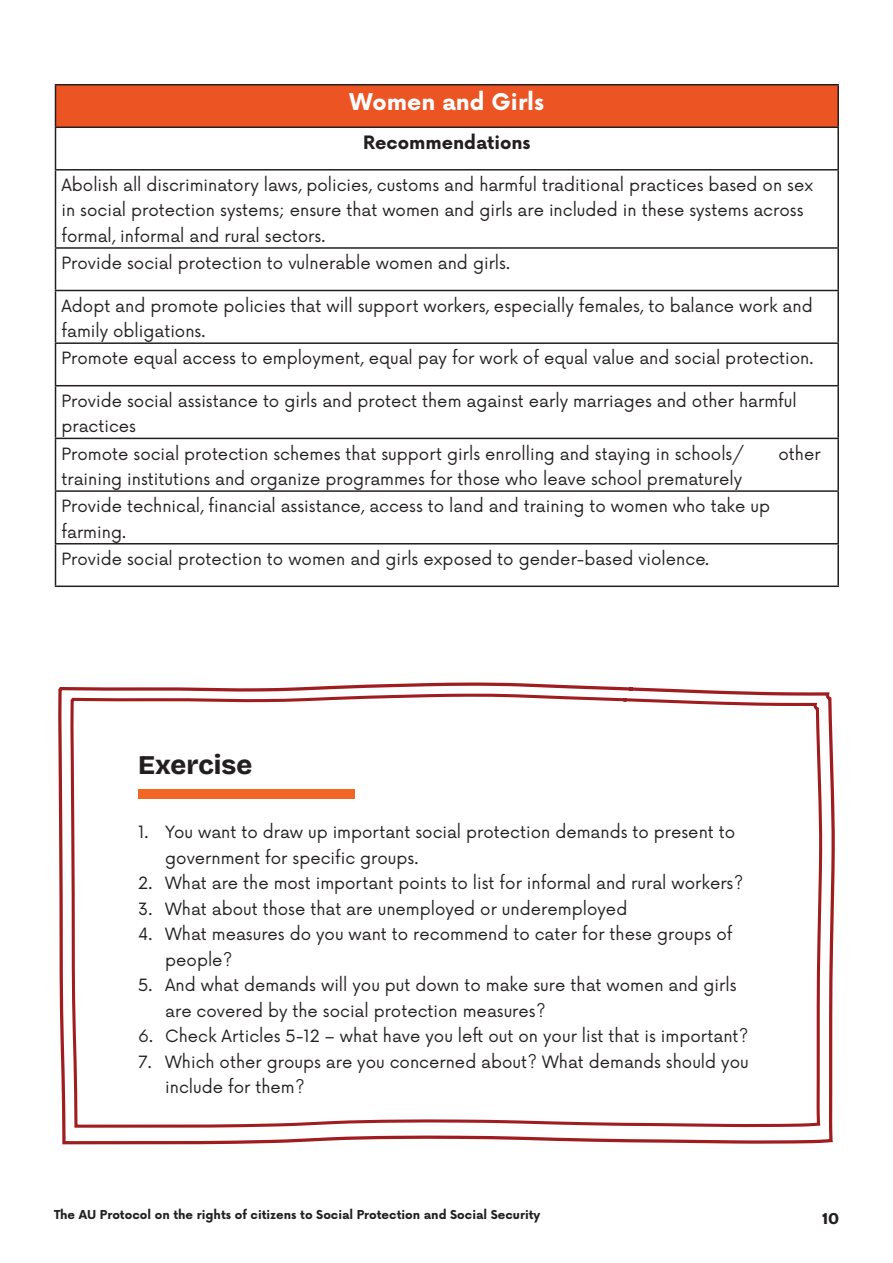
<style>
.page{position:relative;width:893px;height:1263px;background:#fff}
.page>*{position:absolute;margin:0;border:0;box-sizing:border-box;transform-origin:0 0}
.t1{font:800 27px "Bricolage Grotesque";color:#231f20}
.t2{font:700 22.5px "Now Alt";color:#fff}
.t3{font:700 18px "Now Alt";color:#231f20}
.t4{font:16.5px/25.5px "Now Alt";color:#231f20}
.t5{font:800 16.5px "Bricolage Grotesque";color:#231f20}
.t6{font:700 12px "Now Alt";color:#231f20}
</style>
<div class="page">
<div style="left:56px;top:85px;width:782px;height:42px;background:#ed5423"></div>
<hr style="left:55px;top:84px;width:784px;height:1px;background:#231f20">
<hr style="left:55px;top:85px;width:1px;height:41px;background:#231f20">
<hr style="left:837px;top:85px;width:2px;height:41px;background:#231f20">
<hr style="left:55px;top:126px;width:784px;height:2px;background:#231f20">
<hr style="left:55px;top:128px;width:1px;height:41px;background:#231f20">
<hr style="left:837px;top:128px;width:2px;height:41px;background:#231f20">
<hr style="left:55px;top:169px;width:784px;height:2px;background:#231f20">
<hr style="left:55px;top:171px;width:1px;height:76px;background:#231f20">
<hr style="left:837px;top:171px;width:2px;height:76px;background:#231f20">
<hr style="left:55px;top:247px;width:784px;height:2px;background:#231f20">
<hr style="left:55px;top:249px;width:1px;height:41px;background:#231f20">
<hr style="left:837px;top:249px;width:2px;height:41px;background:#231f20">
<hr style="left:55px;top:290px;width:784px;height:1px;background:#231f20">
<hr style="left:55px;top:291px;width:1px;height:51px;background:#231f20">
<hr style="left:837px;top:291px;width:2px;height:51px;background:#231f20">
<hr style="left:55px;top:342px;width:784px;height:2px;background:#231f20">
<hr style="left:55px;top:344px;width:1px;height:41px;background:#231f20">
<hr style="left:837px;top:344px;width:2px;height:41px;background:#231f20">
<hr style="left:55px;top:385px;width:784px;height:1px;background:#231f20">
<hr style="left:55px;top:386px;width:1px;height:52px;background:#231f20">
<hr style="left:837px;top:386px;width:2px;height:52px;background:#231f20">
<hr style="left:55px;top:438px;width:784px;height:1px;background:#231f20">
<hr style="left:55px;top:439px;width:1px;height:51px;background:#231f20">
<hr style="left:837px;top:439px;width:2px;height:51px;background:#231f20">
<hr style="left:55px;top:490px;width:784px;height:2px;background:#231f20">
<hr style="left:55px;top:492px;width:1px;height:51px;background:#231f20">
<hr style="left:837px;top:492px;width:2px;height:51px;background:#231f20">
<hr style="left:55px;top:543px;width:784px;height:1px;background:#231f20">
<hr style="left:55px;top:544px;width:1px;height:41px;background:#231f20">
<hr style="left:837px;top:544px;width:2px;height:41px;background:#231f20">
<hr style="left:55px;top:585px;width:784px;height:2px;background:#231f20">
<svg style="left:58px;top:682px;width:777px;height:463px"></svg>
<h2 class="t2" style="left:349px;top:85px;width:196px">Women and Girls</h2>
<p class="t3" style="left:363px;top:129px;width:169px">Recommendations</p>
<p class="t4" style="left:62px;top:171px;width:753px">Abolish all discriminatory laws, policies, customs and harmful traditional practices based on sex in social protection systems; ensure that women and girls are included in these systems across formal, informal and rural sectors.</p>
<p class="t4" style="left:62px;top:249px;width:450px">Provide social protection to vulnerable women and girls.</p>
<p class="t4" style="left:62px;top:292px;width:753px">Adopt and promote policies that will support workers, especially females, to balance work and family obligations.</p>
<p class="t4" style="left:62px;top:344px;width:753px">Promote equal access to employment, equal pay for work of equal value and social protection.</p>
<p class="t4" style="left:62px;top:387px;width:737px">Provide social assistance to girls and protect them against early marriages and other harmful practices</p>
<p class="t4" style="left:62px;top:440px;width:684px">Promote social protection schemes that support girls enrolling and staying in schools/</p>
<p class="t4" style="left:778px;top:440px;width:44px">other</p>
<p class="t4" style="left:62px;top:464px;width:710px;line-height:27.2px">training institutions and organize programmes for those who leave school prematurely<br>Provide technical, financial assistance, access to land and training to women who take up</p>
<p class="t4" style="left:62px;top:517px;width:649px;line-height:27.2px">farming.<br>Provide social protection to women and girls exposed to gender-based violence.</p>
<h1 class="t1" style="left:138px;top:742px;width:116px">Exercise</h1>
<p class="t4" style="left:165px;top:818px;width:571px;text-indent:-27px">1. You want to draw up important social protection demands to present to government for specific groups.</p>
<p class="t4" style="left:138px;top:869px;width:607px">2. What are the most important points to list for informal and rural workers?</p>
<p class="t4" style="left:138px;top:895px;width:491px">3. What about those that are unemployed or underemployed</p>
<p class="t4" style="left:165px;top:920px;width:569px;text-indent:-27px">4. What measures do you want to recommend to cater for these groups of people?</p>
<p class="t4" style="left:165px;top:971px;width:573px;text-indent:-27px">5. And what demands will you put down to make sure that women and girls are covered by the social protection measures?</p>
<p class="t4" style="left:138px;top:1022px;width:612px">6. Check Articles 5-12 – what have you left out on your list that is important?</p>
<p class="t4" style="left:165px;top:1047px;width:585px;text-indent:-27px">7. Which other groups are you concerned about? What demands should you include for them?</p>
<p class="t6" style="left:54px;top:1206px;width:488px">The AU Protocol on the rights of citizens to Social Protection and Social Security</p>
<p class="t5" style="left:822px;top:1205px;width:18px">10</p>
</div>
